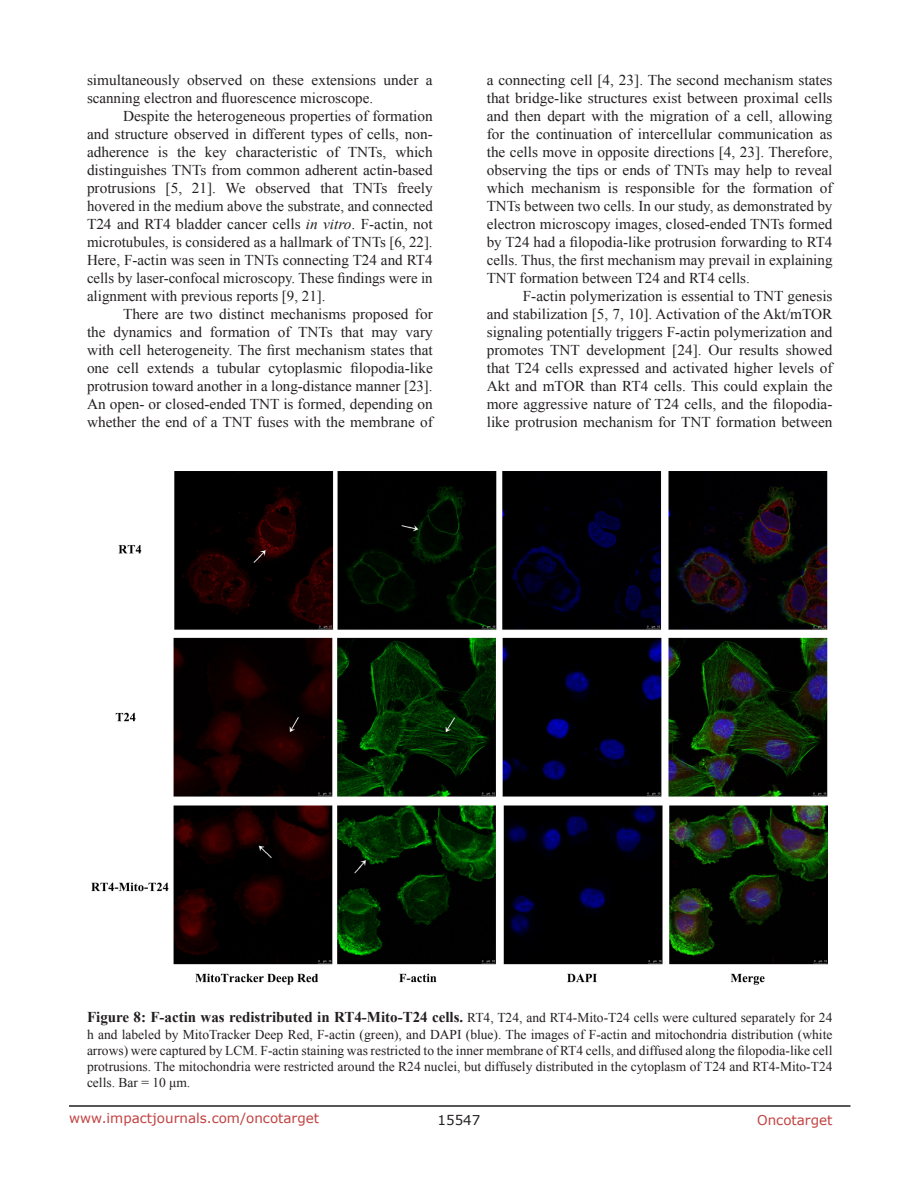
<style>
.page{position:relative;width:918px;height:1188px;background:#fff}
.page>*{position:absolute;margin:0;border:0;box-sizing:border-box;transform-origin:0 0}
.BodyText{font:15px/18px "Times New Roman";color:#231f20;text-align:justify}
.figuretext{font:13.5px/16.2px "Times New Roman";color:#231f20;text-align:justify}
.t1{font:13.5px "Verdana";color:#c24141}
.t2{font:13.5px "Verdana";color:#231f20}
.s1{font-style:italic}
.s2{font-weight:700;font-size:15px}
</style>
<div class="page">
<hr style="left:69px;top:1105px;width:781px;height:2px;background:#231f20">
<img style="left:92px;top:471px;width:736px;height:514px">
<p class="BodyText" style="left:87px;top:71px;width:347px">simultaneously observed on these extensions under a scanning electron and fluorescence microscope.</p>
<p class="BodyText" style="left:87px;top:107px;width:347px;text-indent:36px">Despite the heterogeneous properties of formation and structure observed in different types of cells, non&shy;adherence is the key characteristic of TNTs, which distinguishes TNTs from common adherent actin-based protrusions [5, 21]. We observed that TNTs freely hovered in the medium above the substrate, and connected T24 and RT4 bladder cancer cells <span class="s1">in vitro</span>. F-actin, not microtubules, is considered as a hallmark of TNTs [6, 22].<br>Here, F-actin was seen in TNTs connecting T24 and RT4 cells by laser-confocal microscopy. These findings were in alignment with previous reports [9, 21].</p>
<p class="BodyText" style="left:87px;top:305px;width:347px;text-indent:36px">There are two distinct mechanisms proposed for the dynamics and formation of TNTs that may vary with cell heterogeneity. The first mechanism states that one cell extends a tubular cytoplasmic filopodia-like protrusion toward another in a long-distance manner [23].<br>An open- or closed-ended TNT is formed, depending on whether the end of a TNT fuses with the membrane of</p>
<p class="BodyText" style="left:487px;top:71px;width:347px">a connecting cell [4, 23]. The second mechanism states that bridge-like structures exist between proximal cells and then depart with the migration of a cell, allowing for the continuation of intercellular communication as the cells move in opposite directions [4, 23]. Therefore, observing the tips or ends of TNTs may help to reveal which mechanism is responsible for the formation of TNTs between two cells. In our study, as demonstrated by electron microscopy images, closed-ended TNTs formed by T24 had a filopodia-like protrusion forwarding to RT4 cells. Thus, the first mechanism may prevail in explaining TNT formation between T24 and RT4 cells.</p>
<p class="BodyText" style="left:487px;top:287px;width:347px;text-indent:36px">F-actin polymerization is essential to TNT genesis and stabilization [5, 7, 10]. Activation of the Akt/mTOR signaling potentially triggers F-actin polymerization and promotes TNT development [24]. Our results showed that T24 cells expressed and activated higher levels of Akt and mTOR than RT4 cells. This could explain the more aggressive nature of T24 cells, and the filopodia&shy;like protrusion mechanism for TNT formation between</p>
<p class="figuretext" style="left:87px;top:1010px;width:747px"><span class="s2">Figure 8: F-actin was redistributed in RT4-Mito-T24 cells.</span> RT4, T24, and RT4-Mito-T24 cells were cultured separately for 24 h and labeled by MitoTracker Deep Red, F-actin (green), and DAPI (blue). The images of F-actin and mitochondria distribution (white arrows) were captured by LCM. F-actin staining was restricted to the inner membrane of RT4 cells, and diffused along the filopodia-like cell protrusions. The mitochondria were restricted around the R24 nuclei, but diffusely distributed in the cytoplasm of T24 and RT4-Mito-T24 cells. Bar = 10 μm.</p>
<p class="t1" style="left:69px;top:1109px;width:252px">www.impactjournals.com/oncotarget</p>
<p class="t2" style="left:438px;top:1111px;width:44px">15547</p>
<p class="t1" style="left:757px;top:1111px;width:77px">Oncotarget</p>
</div>
